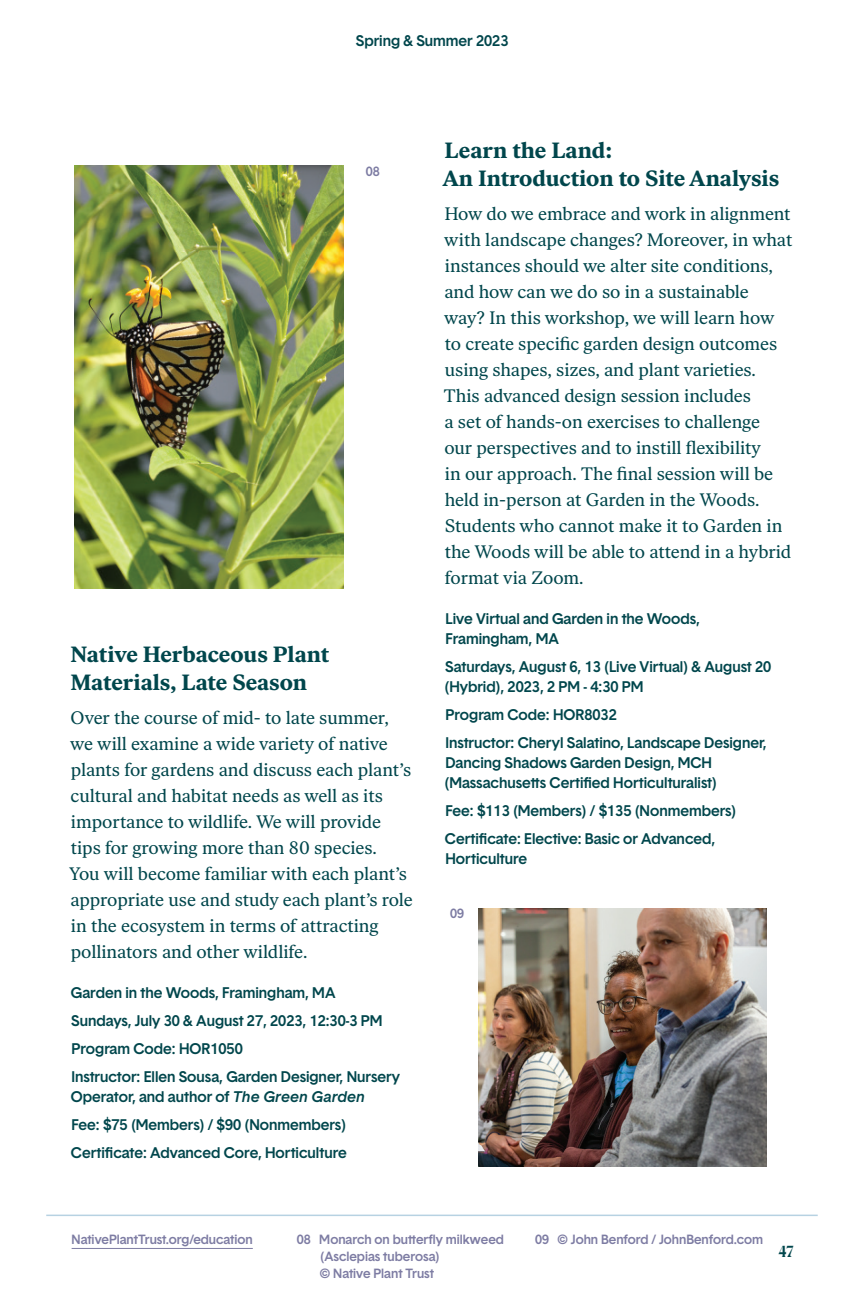
<style>
.page{position:relative;width:864px;height:1296px;background:#fff}
.page>*{position:absolute;margin:0;border:0;box-sizing:border-box;transform-origin:0 0}
.Course_headline{font:700 22px/28px "Ivar Text";color:#00464c}
.Course_description{font:18px/26px "Ivar Text";letter-spacing:-.005em;color:#00464c}
.t1{font:16px "Eksell Display Large";color:#00464c}
.Course_info{font:500 15px/20px "Basetica";color:#00464c}
.Caption_number-right{font:500 13px/17px "Basetica";color:#7d7ca3}
.s1{font-style:italic}
</style>
<div class="page">
<hr style="left:72px;top:1248px;width:181px;height:1px;background:#7d7ca3">
<hr style="left:46px;top:1215px;width:772px;height:1px;background:#b7d2e2">
<img style="left:478px;top:908px;width:289px;height:258px">
<img style="left:74px;top:166px;width:270px;height:423px">
<p class="Course_info" style="left:356px;top:31px;width:154px">Spring &amp; Summer 2023</p>
<p class="Caption_number-right" style="left:366px;top:162px;width:16px">08</p>
<p class="Course_headline" style="left:71px;top:640px;width:260px">Native Herbaceous Plant<br>Materials, Late Season</p>
<p class="Course_description" style="left:69px;top:704px;width:345px">Over the course of mid- to late summer, we will examine a wide variety of native plants for gardens and discuss each plant’s cultural and habitat needs as well as its importance to wildlife. We will provide tips for growing more than 80 species.<br>You will become familiar with each plant’s appropriate use and study each plant’s role in the ecosystem in terms of attracting pollinators and other wildlife.</p>
<p class="Course_info" style="left:71px;top:982px;width:266px">Garden in the Woods, Framingham, MA</p>
<p class="Course_info" style="left:71px;top:1010px;width:313px">Sundays, July 30 &amp; August 27, 2023, 12:30-3 PM</p>
<p class="Course_info" style="left:71px;top:1038px;width:173px">Program Code: HOR1050</p>
<p class="Course_info" style="left:71px;top:1066px;width:331px">Instructor: Ellen Sousa, Garden Designer, Nursery<br>Operator, and author of <span class="s1">The Green Garden</span></p>
<p class="Course_info" style="left:71px;top:1114px;width:276px">Fee: $75 (Members) / $90 (Nonmembers)</p>
<p class="Course_info" style="left:71px;top:1142px;width:277px">Certificate: Advanced Core, Horticulture</p>
<p class="Course_headline" style="left:442px;top:137px;width:338px">Learn the Land:<br>An Introduction to Site Analysis</p>
<p class="Course_description" style="left:443px;top:201px;width:350px">How do we embrace and work in alignment with landscape changes? Moreover, in what instances should we alter site conditions, and how can we do so in a sustainable way? In this workshop, we will learn how to create specific garden design outcomes using shapes, sizes, and plant varieties.<br>This advanced design session includes<br>a set of hands-on exercises to challenge<br>our perspectives and to instill flexibility<br>in our approach. The final session will be held in-person at Garden in the Woods.<br>Students who cannot make it to Garden in the Woods will be able to attend in a hybrid format via Zoom.</p>
<p class="Course_info" style="left:445px;top:609px;width:256px">Live Virtual and Garden in the Woods,<br>Framingham, MA</p>
<p class="Course_info" style="left:445px;top:657px;width:328px">Saturdays, August 6, 13 (Live Virtual) &amp; August 20 (Hybrid), 2023, 2 PM - 4:30 PM</p>
<p class="Course_info" style="left:445px;top:705px;width:173px">Program Code: HOR8032</p>
<p class="Course_info" style="left:445px;top:733px;width:324px">Instructor: Cheryl Salatino, Landscape Designer,<br>Dancing Shadows Garden Design, MCH (Massachusetts Certified Horticulturalist)</p>
<p class="Course_info" style="left:445px;top:801px;width:292px">Fee: $113 (Members) / $135 (Nonmembers)</p>
<p class="Course_info" style="left:445px;top:829px;width:272px">Certificate: Elective: Basic or Advanced,<br>Horticulture</p>
<p class="Caption_number-right" style="left:450px;top:905px;width:16px">09</p>
<p class="Caption_number-right" style="left:72px;top:1231px;width:183px">NativePlantTrust.org/education</p>
<p class="Caption_number-right" style="left:320px;top:1231px;width:186px;text-indent:-23px">08 Monarch on butterfly milkweed (Asclepias tuberosa)<br>© Native Plant Trust</p>
<p class="Caption_number-right" style="left:535px;top:1231px;width:230px">09 © John Benford / JohnBenford.com</p>
<p class="t1" style="left:779px;top:1242px;width:16px">47</p>
</div>
